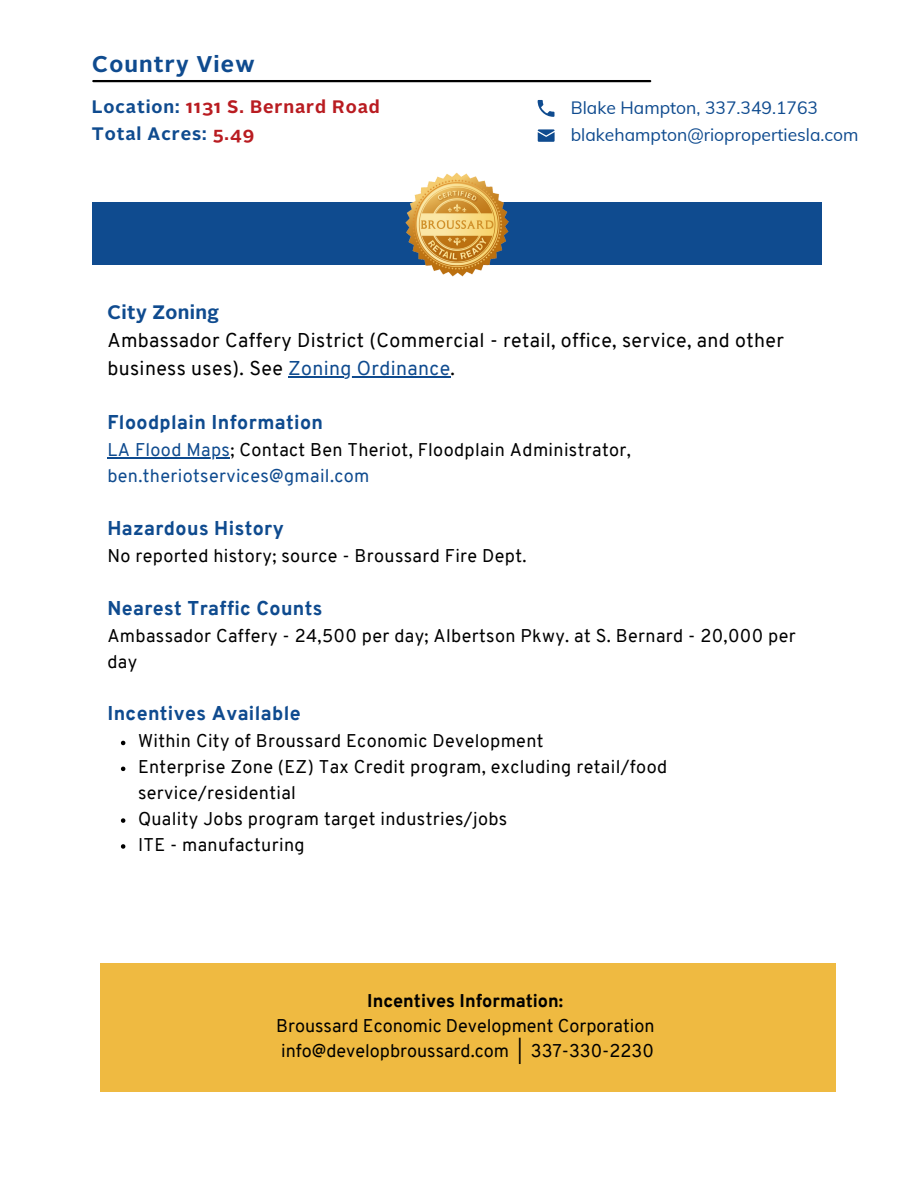
<style>
.page{position:relative;width:918px;height:1188px;background:#fff}
.page>*{position:absolute;margin:0;border:0;box-sizing:border-box;transform-origin:0 0}
.t1{font:700 22.8px "Alright Sans";letter-spacing:.05em;color:#0f4b8f}
.t2{font:19.5px/28.2px "Overpass";letter-spacing:.02em;color:#000}
.t3{font:800 19.5px "Overpass";letter-spacing:.02em;color:#0f4b8f}
.t4{font:700 19.5px "Alright Sans";letter-spacing:.02em;color:#0f4b8f}
.t5{font:18px/25.8px "Overpass";letter-spacing:.02em;color:#000}
.t6{font:18px/24.8px "Overpass";color:#000}
.t7{font:700 18px "Alright Sans";letter-spacing:.05em;color:#b91c21}
.t8{font:800 18px "Overpass";color:#000}
.t9{font:700 18px "Alright Sans";letter-spacing:.05em;color:#0f4b8f}
.t10{font:17.55px "Mulish";color:#0f4b8f}
.s1{color:#0f4b8f}
.s2{color:#b91c21}
</style>
<div class="page">
<div style="left:100px;top:964px;width:736px;height:128px;background:#efba41"></div>
<svg style="left:121px;top:741px;width:4px;height:4px"></svg>
<svg style="left:121px;top:767px;width:4px;height:4px"></svg>
<svg style="left:121px;top:818px;width:4px;height:5px"></svg>
<svg style="left:121px;top:844px;width:4px;height:5px"></svg>
<hr style="left:288px;top:376px;width:163px;height:1px;background:#0f4b8f">
<hr style="left:107px;top:457px;width:123px;height:1px;background:#0f4b8f">
<svg style="left:538px;top:100px;width:16px;height:17px"></svg>
<svg style="left:538px;top:129px;width:17px;height:13px"></svg>
<hr style="left:93px;top:80px;width:557px;height:2px;background:#000">
<div style="left:92px;top:202px;width:729px;height:62px;background:#0f4b8f"></div>
<img style="left:399px;top:172px;width:115px;height:105px">
<p class="t1" style="left:92px;top:55px;width:164px">Country View</p>
<p class="t7" style="left:92px;top:100px;width:290px"><span class="s1">Location:</span> 1131 S. Bernard Road</p>
<p class="t10" style="left:571px;top:96px;width:249px">Blake Hampton, 337.349.1763</p>
<p class="t9" style="left:92px;top:127px;width:164px">Total Acres: <span class="s2">5.49</span></p>
<p class="t10" style="left:571px;top:123px;width:289px">blakehampton@riopropertiesla.com</p>
<p class="t4" style="left:107px;top:304px;width:113px">City Zoning</p>
<p class="t2" style="left:107px;top:328px;width:678px">Ambassador Caffery District (Commercial - retail, office, service, and other business uses). See <span class="s1">Zoning Ordinance</span>.</p>
<p class="t3" style="left:107px;top:414px;width:217px">Floodplain Information</p>
<p class="t5" style="left:107px;top:439px;width:525px"><span class="s1">LA Flood Maps</span>; Contact Ben Theriot, Floodplain Administrator, <span class="s1">ben.theriotservices@gmail.com</span></p>
<p class="t3" style="left:107px;top:520px;width:178px">Hazardous History</p>
<p class="t5" style="left:107px;top:544px;width:421px">No reported history; source - Broussard Fire Dept.</p>
<p class="t3" style="left:107px;top:600px;width:217px">Nearest Traffic Counts</p>
<p class="t5" style="left:107px;top:624px;width:690px">Ambassador Caffery - 24,500 per day; Albertson Pkwy. at S. Bernard - 20,000 per day</p>
<p class="t3" style="left:107px;top:706px;width:195px">Incentives Available</p>
<p class="t5" style="left:138px;top:730px;width:531px">Within City of Broussard Economic Development<br>Enterprise Zone (EZ) Tax Credit program, excluding retail/food service/residential<br>Quality Jobs program target industries/jobs<br>ITE - manufacturing</p>
<p class="t8" style="left:367px;top:994px;width:197px">Incentives Information:</p>
<p class="t6" style="left:276px;top:1015px;width:380px">Broussard Economic Development Corporation info@developbroussard.com | 337-330-2230</p>
</div>
